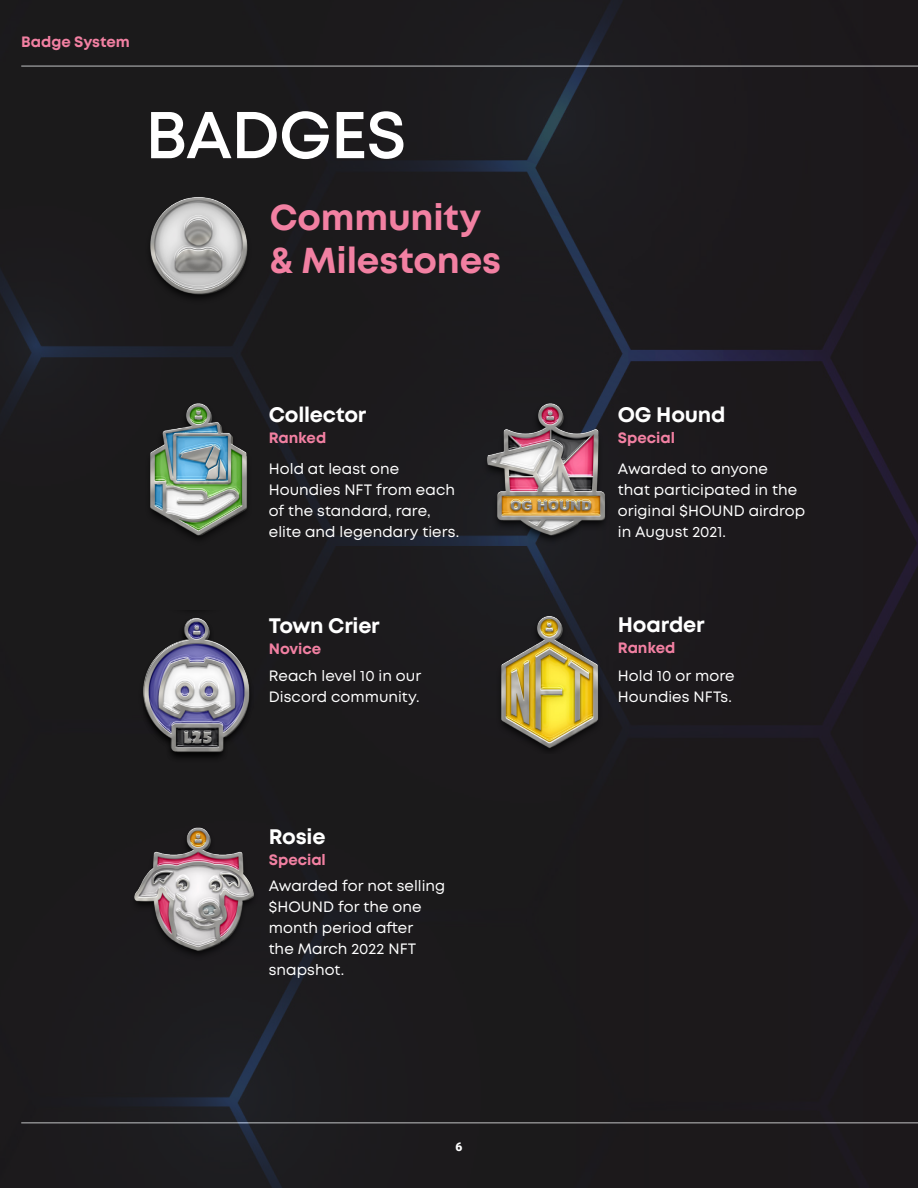
<style>
.page{position:relative;width:918px;height:1188px;background:#1c1a1c}
.page>*{position:absolute;margin:0;border:0;box-sizing:border-box;transform-origin:0 0}
.Header{font:600 66px "Mont";letter-spacing:-.015em;color:#fff}
.Subheader_24{font:700 36px/43.2px "Mont";letter-spacing:-.005em;color:#f280a2}
.Subheader_10pt{font:700 21px "Mont";letter-spacing:-.01em;color:#fff}
.Text_8pt{font:15px/21px "Mont";letter-spacing:.005em;color:#fff}
.Subheader_10pt-2{font:700 15px "Mont";letter-spacing:-.005em;color:#f280a2}
.t1{font:900 12px "Roboto";color:#fff}
</style>
<div class="page">
<div style="left:139px;top:611px;width:115px;height:151px;background:#1b1a1b"></div>
<img style="left:496px;top:614px;width:106px;height:139px">
<img style="left:482px;top:402px;width:128px;height:143px">
<img style="left:145px;top:402px;width:106px;height:144px">
<img style="left:145px;top:196px;width:107px;height:108px">
<img style="left:130px;top:827px;width:128px;height:133px">
<img style="left:144px;top:618px;width:110px;height:144px">
<p class="Subheader_10pt-2" style="left:21px;top:32px;width:110px">Badge System</p>
<p class="Header" style="left:145px;top:92px;width:263px">BADGES</p>
<p class="Subheader_24" style="left:270px;top:196px;width:233px">Community &amp; Milestones</p>
<p class="Subheader_10pt" style="left:269px;top:401px;width:99px">Collector</p>
<p class="Subheader_10pt-2" style="left:269px;top:428px;width:59px">Ranked</p>
<p class="Text_8pt" style="left:269px;top:458px;width:192px">Hold at least one<br>Houndies NFT from each of the standard, rare, elite and legendary tiers.</p>
<p class="Text_8pt" style="left:618px;top:459px;width:189px">Awarded to anyone<br>that participated in the original $HOUND airdrop in August 2021.</p>
<p class="Subheader_10pt" style="left:618px;top:401px;width:109px">OG Hound</p>
<p class="Subheader_10pt-2" style="left:618px;top:428px;width:59px">Special</p>
<p class="Subheader_10pt" style="left:269px;top:612px;width:113px">Town Crier</p>
<p class="Subheader_10pt-2" style="left:269px;top:639px;width:54px">Novice</p>
<p class="Subheader_10pt" style="left:618px;top:611px;width:88px">Hoarder</p>
<p class="Subheader_10pt-2" style="left:618px;top:638px;width:59px">Ranked</p>
<p class="Text_8pt" style="left:269px;top:665px;width:154px">Reach level 10 in our<br>Discord community.</p>
<p class="Text_8pt" style="left:618px;top:665px;width:118px">Hold 10 or more<br>Houndies NFTs.</p>
<p class="Subheader_10pt" style="left:269px;top:823px;width:58px">Rosie</p>
<p class="Subheader_10pt-2" style="left:269px;top:850px;width:59px">Special</p>
<p class="Text_8pt" style="left:269px;top:875px;width:178px">Awarded for not selling $HOUND for the one month period after<br>the March 2022 NFT snapshot.</p>
<p class="t1" style="left:456px;top:1138px;width:8px">6</p>
</div>
